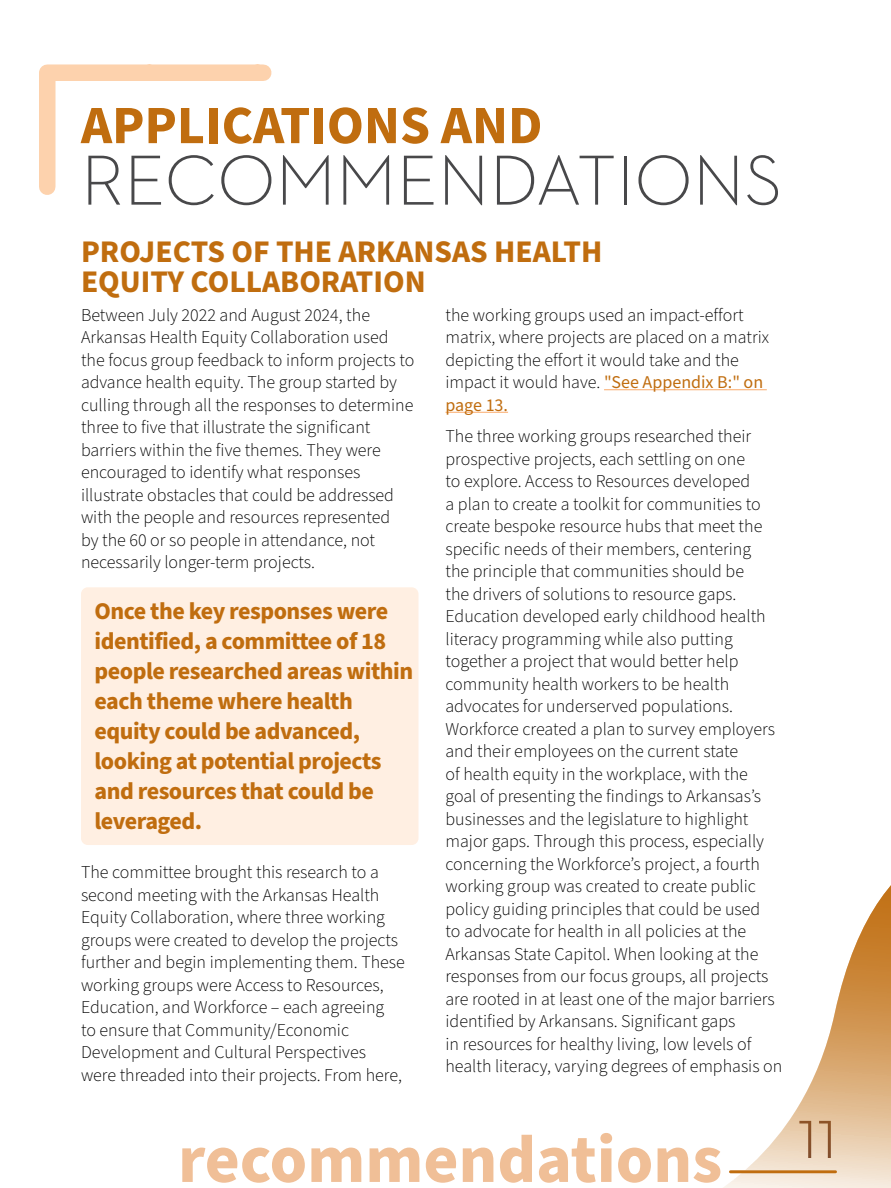
<style>
.page{position:relative;width:891px;height:1188px;background:#fff}
.page>*{position:absolute;margin:0;border:0;box-sizing:border-box;transform-origin:0 0}
.t1{font:300 75px "Neutraface 2 Text";color:#6f4537}
.Section_Headers{font:300 72px "Neutraface 2 Text";color:#48484a}
.t2{font:700 67.5px "Source Sans Pro";color:#f0bf97}
.Section_Headers-2{font:700 54px "Source Sans Pro";color:#c06d0f}
.Subheading{font:700 31.5px/30px "Source Sans Pro";color:#c06d0f}
.Shaded_paragraph{font:700 24px/30px "Source Sans Pro";letter-spacing:-.02em;color:#c06d0f}
.Body{font:300 18px/22.5px "Source Sans Pro";color:#000}
.s1{font-weight:400;color:#c06d0f}
</style>
<div class="page">
<svg style="left:723px;top:885px;width:168px;height:303px"></svg>
<svg style="left:730px;top:1170px;width:106px;height:3px"></svg>
<svg style="left:39px;top:64px;width:233px;height:131px"></svg>
<div style="left:81px;top:587px;width:337px;height:258px;background:#ffefe2;border-radius:7px"></div>
<hr style="left:604px;top:389px;width:163px;height:1px;background:#faaa6a">
<hr style="left:446px;top:412px;width:62px;height:1px;background:#faaa6a">
<p class="Section_Headers-2" style="left:81px;top:89px;width:463px">APPLICATIONS AND</p>
<p class="Section_Headers" style="left:81px;top:136px;width:703px">RECOMMENDATIONS</p>
<p class="Subheading" style="left:81px;top:237px;width:523px">PROJECTS OF THE ARKANSAS HEALTH<br>EQUITY COLLABORATION</p>
<p class="Body" style="left:81px;top:304px;width:335px">Between July 2022 and August 2024, the Arkansas Health Equity Collaboration used the focus group feedback to inform projects to advance health equity. The group started by culling through all the responses to determine three to five that illustrate the significant barriers within the five themes. They were encouraged to identify what responses illustrate obstacles that could be addressed with the people and resources represented<br>by the 60 or so people in attendance, not necessarily longer-term projects.</p>
<p class="Shaded_paragraph" style="left:94px;top:596px;width:320px">Once the key responses were identified, a committee of 18 people researched areas within each theme where health equity could be advanced, looking at potential projects and resources that could be leveraged.</p>
<p class="Body" style="left:81px;top:862px;width:325px">The committee brought this research to a second meeting with the Arkansas Health Equity Collaboration, where three working groups were created to develop the projects further and begin implementing them. These working groups were Access to Resources, Education, and Workforce – each agreeing<br>to ensure that Community/Economic Development and Cultural Perspectives were threaded into their projects. From here,</p>
<p class="Body" style="left:446px;top:304px;width:325px">the working groups used an impact-effort matrix, where projects are placed on a matrix depicting the effort it would take and the impact it would have. <span class="s1">"See Appendix B:" on page 13.</span></p>
<p class="Body" style="left:446px;top:425px;width:338px">The three working groups researched their prospective projects, each settling on one<br>to explore. Access to Resources developed<br>a plan to create a toolkit for communities to create bespoke resource hubs that meet the specific needs of their members, centering<br>the principle that communities should be<br>the drivers of solutions to resource gaps.<br>Education developed early childhood health literacy programming while also putting together a project that would better help community health workers to be health advocates for underserved populations.<br>Workforce created a plan to survey employers and their employees on the current state<br>of health equity in the workplace, with the goal of presenting the findings to Arkansas’s businesses and the legislature to highlight major gaps. Through this process, especially concerning the Workforce’s project, a fourth working group was created to create public policy guiding principles that could be used<br>to advocate for health in all policies at the Arkansas State Capitol. When looking at the responses from our focus groups, all projects are rooted in at least one of the major barriers identified by Arkansans. Significant gaps<br>in resources for healthy living, low levels of health literacy, varying degrees of emphasis on</p>
<h3 class="t2" style="left:178px;top:1114px;width:546px">recommendations</h3>
<h1 class="t1" style="left:798px;top:1086px;width:41px">11</h1>
</div>
